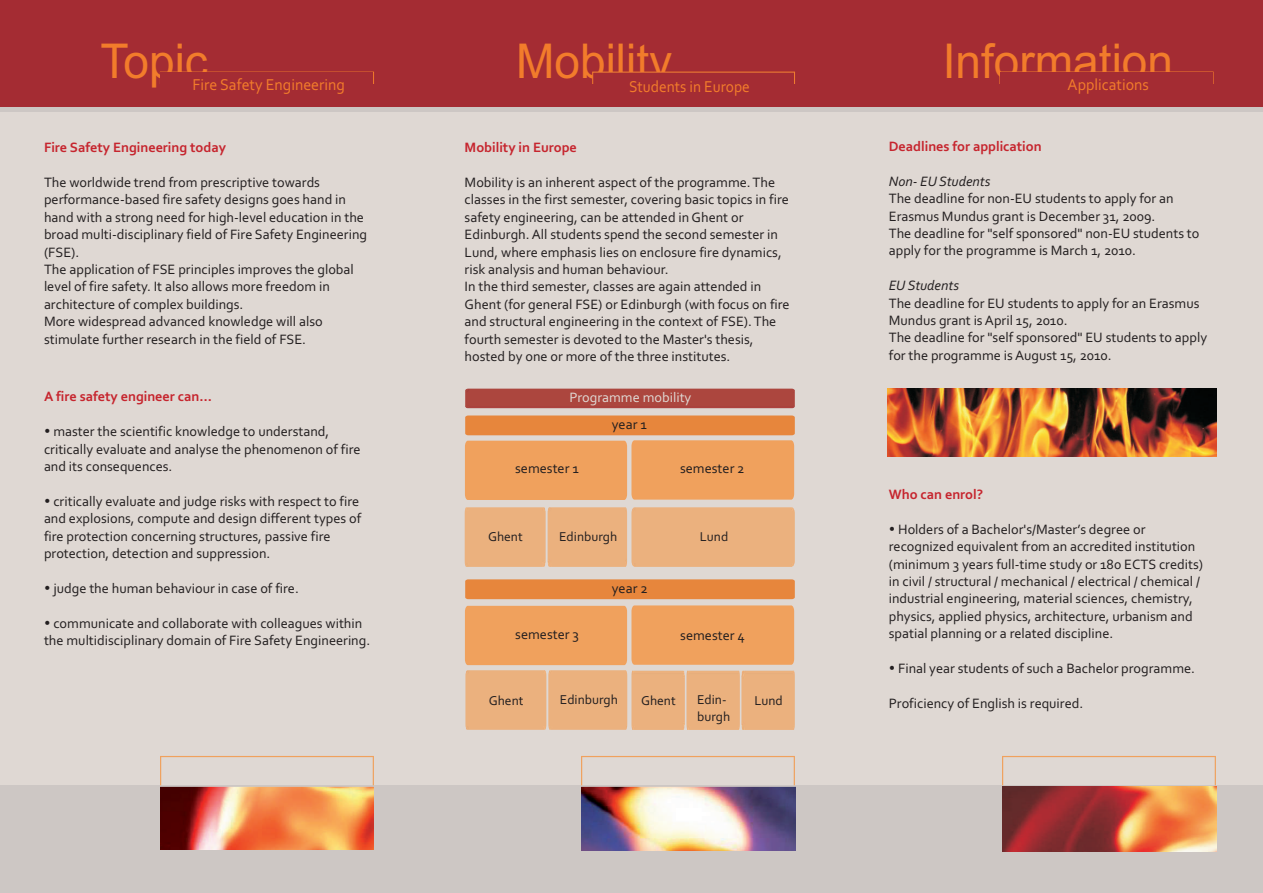
<style>
.page{position:relative;width:1263px;height:893px;background:#fff}
.page>*{position:absolute;margin:0;border:0;box-sizing:border-box;transform-origin:0 0}
.t1{font:48px "Arial";color:#f27c2b;scale:.96 1}
.t2{font:16.5px "Corbel";color:#f27c2b;scale:.96 1}
.t3{font:16.5px "Corbel";color:#f27c2b;scale:.93 1}
.t4{font:14.25px/17.4px "Corbel";color:#231f20}
.t5{font:700 14.25px "Corbel";color:#c6252e}
.t6{font:italic 14.25px "Corbel";color:#231f20}
.t7{font:14.25px "Corbel";color:#dfd8d3}
.t8{font:13.5px "Corbel";color:#231f20}
</style>
<div class="page">
<div style="left:0;top:108px;width:1263px;height:678px;background:#dfd8d3"></div>
<div style="left:0;top:785px;width:1263px;height:108px;background:#cdc7c4"></div>
<div style="left:0;top:0;width:1263px;height:108px;background:#a42c33"></div>
<div style="left:548px;top:507px;width:79px;height:60px;background:#ebb17e"></div>
<svg style="left:160px;top:756px;width:214px;height:29px"></svg>
<div style="left:592px;top:72px;width:203px;height:30px;background:#a42c33;border:1px solid #f27c2b"></div>
<div style="left:587px;top:84px;width:215px;height:21px;background:#a42c33"></div>
<svg style="left:581px;top:756px;width:214px;height:29px"></svg>
<svg style="left:1002px;top:756px;width:214px;height:29px"></svg>
<img style="left:581px;top:787px;width:214px;height:63px">
<img style="left:160px;top:787px;width:214px;height:63px">
<div style="left:0;top:107px;width:1263px;height:5px;background:#cdc7c4"></div>
<div style="left:631px;top:670px;width:164px;height:60px;background:#ebb17e"></div>
<div style="left:465px;top:507px;width:81px;height:60px;background:#ebb17e"></div>
<div style="left:631px;top:507px;width:164px;height:60px;background:#ebb17e"></div>
<div style="left:465px;top:579px;width:330px;height:20px;background:#e7863c"></div>
<div style="left:465px;top:389px;width:330px;height:19px;background:#ac463e"></div>
<img style="left:1002px;top:787px;width:214px;height:64px">
<img style="left:887px;top:388px;width:329px;height:68px">
<svg style="left:465px;top:415px;width:330px;height:85px;background:#ec9f5e"></svg>
<div style="left:465px;top:605px;width:329px;height:60px;background:#f0a15d"></div>
<div style="left:548px;top:670px;width:79px;height:60px;background:#ebb17e"></div>
<div style="left:465px;top:670px;width:81px;height:60px;background:#ebb17e"></div>
<h1 class="t1" style="left:100px;top:43px;width:114px">Topic</h1>
<h1 class="t1" style="left:516px;top:43px;width:164px">Mobility</h1>
<h1 class="t1" style="left:943px;top:43px;width:242px">Information</h1>
<p class="t2" style="left:193px;top:78px;width:160px">Fire Safety Engineering</p>
<p class="t3" style="left:629px;top:80px;width:131px">Students in Europe</p>
<p class="t2" style="left:1067px;top:77px;width:86px">Applications</p>
<p class="t5" style="left:44px;top:142px;width:184px">Fire Safety Engineering today</p>
<p class="t4" style="left:44px;top:175px;width:325px">The worldwide trend from prescriptive towards performance-based fire safety designs goes hand in hand with a strong need for high-level education in the broad multi-disciplinary field of Fire Safety Engineering (FSE).<br>The application of FSE principles improves the global level of fire safety. It also allows more freedom in architecture of complex buildings.<br>More widespread advanced knowledge will also stimulate further research in the field of FSE.</p>
<p class="t5" style="left:44px;top:391px;width:169px">A fire safety engineer can…</p>
<p class="t4" style="left:44px;top:441px;width:318px">critically evaluate and analyse the phenomenon of fire and its consequences.</p>
<p class="t4" style="left:44px;top:494px;width:319px;text-indent:9px">critically evaluate and judge risks with respect to fire and explosions, compute and design different types of fire protection concerning structures, passive fire protection, detection and suppression.</p>
<p class="t4" style="left:53px;top:580px;width:247px">judge the human behaviour in case of fire.</p>
<p class="t4" style="left:44px;top:615px;width:328px;text-align:center">communicate and collaborate with colleagues within the multidisciplinary domain of Fire Safety Engineering.</p>
<p class="t4" style="left:53px;top:424px;width:277px">master the scientific knowledge to understand,</p>
<p class="t5" style="left:465px;top:142px;width:114px">Mobility in Europe</p>
<p class="t4" style="left:465px;top:175px;width:327px">Mobility is an inherent aspect of the programme. The classes in the first semester, covering basic topics in fire safety engineering, can be attended in Ghent or Edinburgh. All students spend the second semester in Lund, where emphasis lies on enclosure fire dynamics, risk analysis and human behaviour.<br>In the third semester, classes are again attended in Ghent (for general FSE) or Edinburgh (with focus on fire and structural engineering in the context of FSE). The fourth semester is devoted to the Master's thesis, hosted by one or more of the three institutes.</p>
<p class="t7" style="left:569px;top:391px;width:124px">Programme mobility</p>
<p class="t4" style="left:515px;top:460px;width:65px">semester 1</p>
<p class="t4" style="left:612px;top:417px;width:36px">year 1</p>
<p class="t4" style="left:680px;top:460px;width:66px">semester 2</p>
<p class="t8" style="left:488px;top:531px;width:36px">Ghent</p>
<p class="t8" style="left:559px;top:531px;width:60px">Edinburgh</p>
<p class="t8" style="left:700px;top:531px;width:30px">Lund</p>
<p class="t4" style="left:612px;top:581px;width:37px">year 2</p>
<p class="t4" style="left:515px;top:627px;width:65px">semester 3</p>
<p class="t4" style="left:680px;top:628px;width:66px">semester 4</p>
<p class="t8" style="left:489px;top:695px;width:36px">Ghent</p>
<p class="t8" style="left:560px;top:694px;width:60px">Edinburgh</p>
<p class="t8" style="left:641px;top:695px;width:36px">Ghent</p>
<p class="t8" style="left:697px;top:694px;width:31px">Edin-</p>
<p class="t8" style="left:754px;top:695px;width:30px">Lund</p>
<p class="t8" style="left:697px;top:711px;width:35px">burgh</p>
<p class="t5" style="left:889px;top:140px;width:154px">Deadlines for application</p>
<p class="t6" style="left:889px;top:175px;width:103px">Non- EU Students</p>
<p class="t4" style="left:889px;top:191px;width:312px">The deadline for non-EU students to apply for an Erasmus Mundus grant is December 31, 2009.<br>The deadline for "self sponsored" non-EU students to apply for the programme is March 1, 2010.</p>
<p class="t6" style="left:889px;top:280px;width:72px">EU Students</p>
<p class="t4" style="left:889px;top:295px;width:320px">The deadline for EU students to apply for an Erasmus Mundus grant is April 15, 2010.<br>The deadline for "self sponsored" EU students to apply for the programme is August 15, 2010.</p>
<p class="t5" style="left:889px;top:488px;width:96px">Who can enrol?</p>
<p class="t4" style="left:889px;top:522px;width:316px;text-indent:9px">Holders of a Bachelor's/Master’s degree or recognized equivalent from an accredited institution (minimum 3 years full-time study or 180 ECTS credits) in civil / structural / mechanical / electrical / chemical / industrial engineering, material sciences, chemistry, physics, applied physics, architecture, urbanism and spatial planning or a related discipline.</p>
<p class="t4" style="left:898px;top:661px;width:298px">Final year students of such a Bachelor programme.</p>
<p class="t4" style="left:889px;top:696px;width:196px">Proficiency of English is required.</p>
</div>
